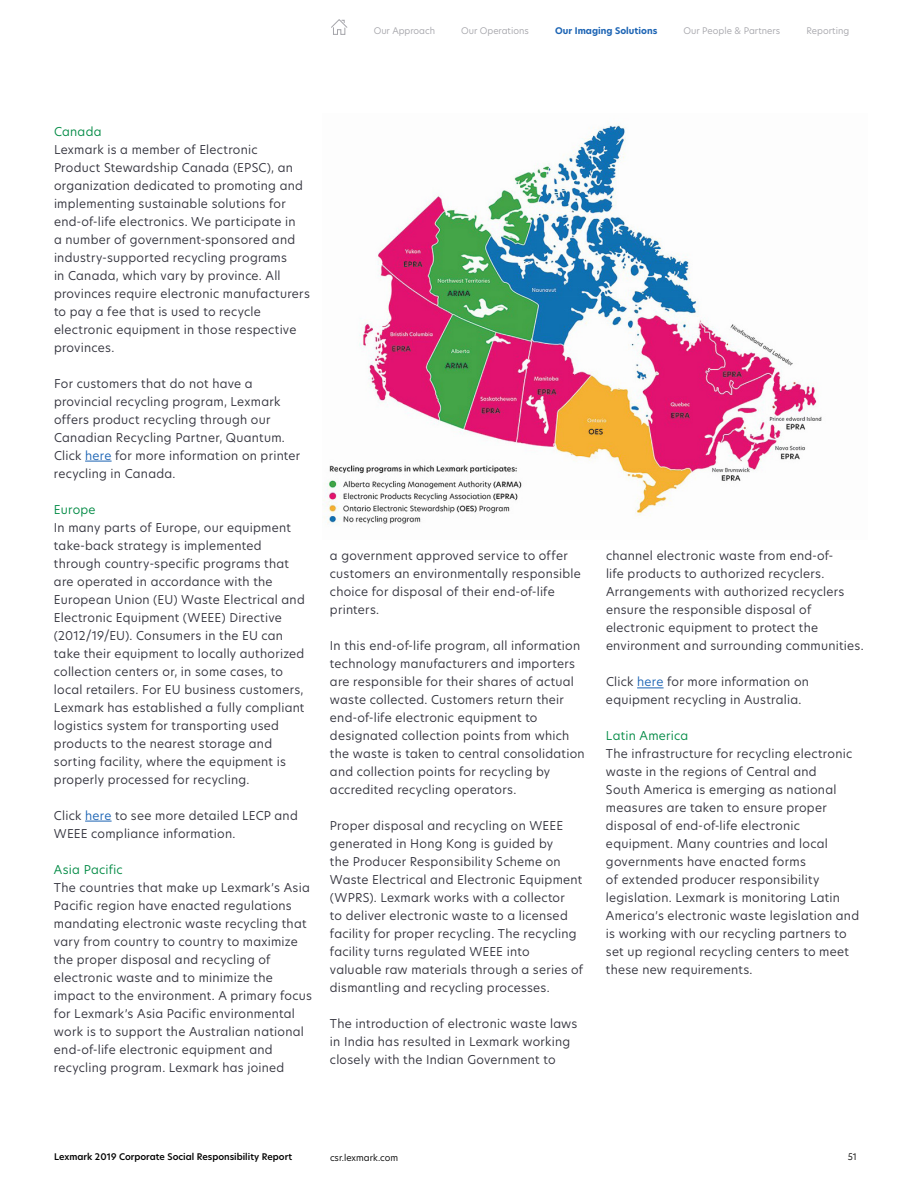
<style>
.page{position:relative;width:918px;height:1188px;background:#fff}
.page>*{position:absolute;margin:0;border:0;box-sizing:border-box;transform-origin:0 0}
.t1{font:12px/18px "TP Hero";letter-spacing:.02em;color:#32323c}
.t2{font:12px "TP Hero";letter-spacing:.02em;color:#008a44}
.t3{font:9px "TP Hero";color:#a5a5aa}
.t4{font:600 9px "TP Hero";color:#000}
.t5{font:700 9px "TP Hero";color:#1c64b4}
.t6{font:9px "TP Hero";color:#000}
.s1{color:#1c64b4}
</style>
<div class="page">
<svg style="left:331px;top:19px;width:16px;height:16px"></svg>
<svg style="left:85px;top:461px;width:27px;height:1px"></svg>
<svg style="left:85px;top:821px;width:27px;height:1px"></svg>
<svg style="left:637px;top:688px;width:27px;height:1px"></svg>
<img style="left:323px;top:125px;width:499px;height:399px">
<p class="t3" style="left:374px;top:25px;width:63px">Our Approach</p>
<p class="t3" style="left:461px;top:25px;width:69px">Our Operations</p>
<p class="t5" style="left:555px;top:25px;width:104px">Our Imaging Solutions</p>
<p class="t3" style="left:683px;top:25px;width:99px">Our People &amp; Partners</p>
<p class="t3" style="left:807px;top:25px;width:44px">Reporting</p>
<p class="t2" style="left:54px;top:123px;width:49px">Canada</p>
<p class="t1" style="left:54px;top:140px;width:257px">Lexmark is a member of Electronic<br>Product Stewardship Canada (EPSC), an organization dedicated to promoting and implementing sustainable solutions for end-of-life electronics. We participate in<br>a number of government-sponsored and industry-supported recycling programs<br>in Canada, which vary by province. All provinces require electronic manufacturers to pay a fee that is used to recycle electronic equipment in those respective provinces.</p>
<p class="t1" style="left:54px;top:374px;width:248px">For customers that do not have a provincial recycling program, Lexmark offers product recycling through our Canadian Recycling Partner, Quantum.<br>Click <span class="s1">here</span> for more information on printer recycling in Canada.</p>
<p class="t2" style="left:54px;top:501px;width:43px">Europe</p>
<p class="t1" style="left:54px;top:518px;width:252px">In many parts of Europe, our equipment take-back strategy is implemented through country-specific programs that are operated in accordance with the European Union (EU) Waste Electrical and Electronic Equipment (WEEE) Directive (2012/19/EU). Consumers in the EU can take their equipment to locally authorized collection centers or, in some cases, to local retailers. For EU business customers, Lexmark has established a fully compliant logistics system for transporting used products to the nearest storage and sorting facility, where the equipment is properly processed for recycling.</p>
<p class="t1" style="left:54px;top:806px;width:245px">Click <span class="s1">here</span> to see more detailed LECP and<br>WEEE compliance information.</p>
<p class="t2" style="left:54px;top:861px;width:70px">Asia Pacific</p>
<p class="t1" style="left:54px;top:878px;width:259px">The countries that make up Lexmark’s Asia Pacific region have enacted regulations mandating electronic waste recycling that vary from country to country to maximize the proper disposal and recycling of electronic waste and to minimize the impact to the environment. A primary focus for Lexmark’s Asia Pacific environmental work is to support the Australian national end-of-life electronic equipment and recycling program. Lexmark has joined</p>
<p class="t1" style="left:330px;top:547px;width:252px">a government approved service to offer customers an environmentally responsible choice for disposal of their end-of-life printers.</p>
<p class="t1" style="left:330px;top:637px;width:256px">In this end-of-life program, all information technology manufacturers and importers are responsible for their shares of actual waste collected. Customers return their end-of-life electronic equipment to designated collection points from which the waste is taken to central consolidation and collection points for recycling by accredited recycling operators.</p>
<p class="t1" style="left:330px;top:817px;width:255px">Proper disposal and recycling on WEEE generated in Hong Kong is guided by<br>the Producer Responsibility Scheme on Waste Electrical and Electronic Equipment (WPRS). Lexmark works with a collector<br>to deliver electronic waste to a licensed facility for proper recycling. The recycling facility turns regulated WEEE into valuable raw materials through a series of dismantling and recycling processes.</p>
<p class="t1" style="left:330px;top:1015px;width:249px">The introduction of electronic waste laws in India has resulted in Lexmark working closely with the Indian Government to</p>
<p class="t1" style="left:606px;top:547px;width:259px">channel electronic waste from end-of-<br>life products to authorized recyclers.<br>Arrangements with authorized recyclers ensure the responsible disposal of electronic equipment to protect the environment and surrounding communities.</p>
<p class="t1" style="left:606px;top:673px;width:205px">Click <span class="s1">here</span> for more information on equipment recycling in Australia.</p>
<p class="t2" style="left:606px;top:728px;width:84px">Latin America</p>
<p class="t1" style="left:606px;top:745px;width:255px">The infrastructure for recycling electronic waste in the regions of Central and<br>South America is emerging as national measures are taken to ensure proper disposal of end-of-life electronic equipment. Many countries and local governments have enacted forms<br>of extended producer responsibility legislation. Lexmark is monitoring Latin America’s electronic waste legislation and is working with our recycling partners to set up regional recycling centers to meet these new requirements.</p>
<p class="t4" style="left:54px;top:1150px;width:240px">Lexmark 2019 Corporate Social Responsibility Report</p>
<p class="t6" style="left:330px;top:1151px;width:70px">csr.lexmark.com</p>
<p class="t6" style="left:848px;top:1150px;width:11px">51</p>
</div>
